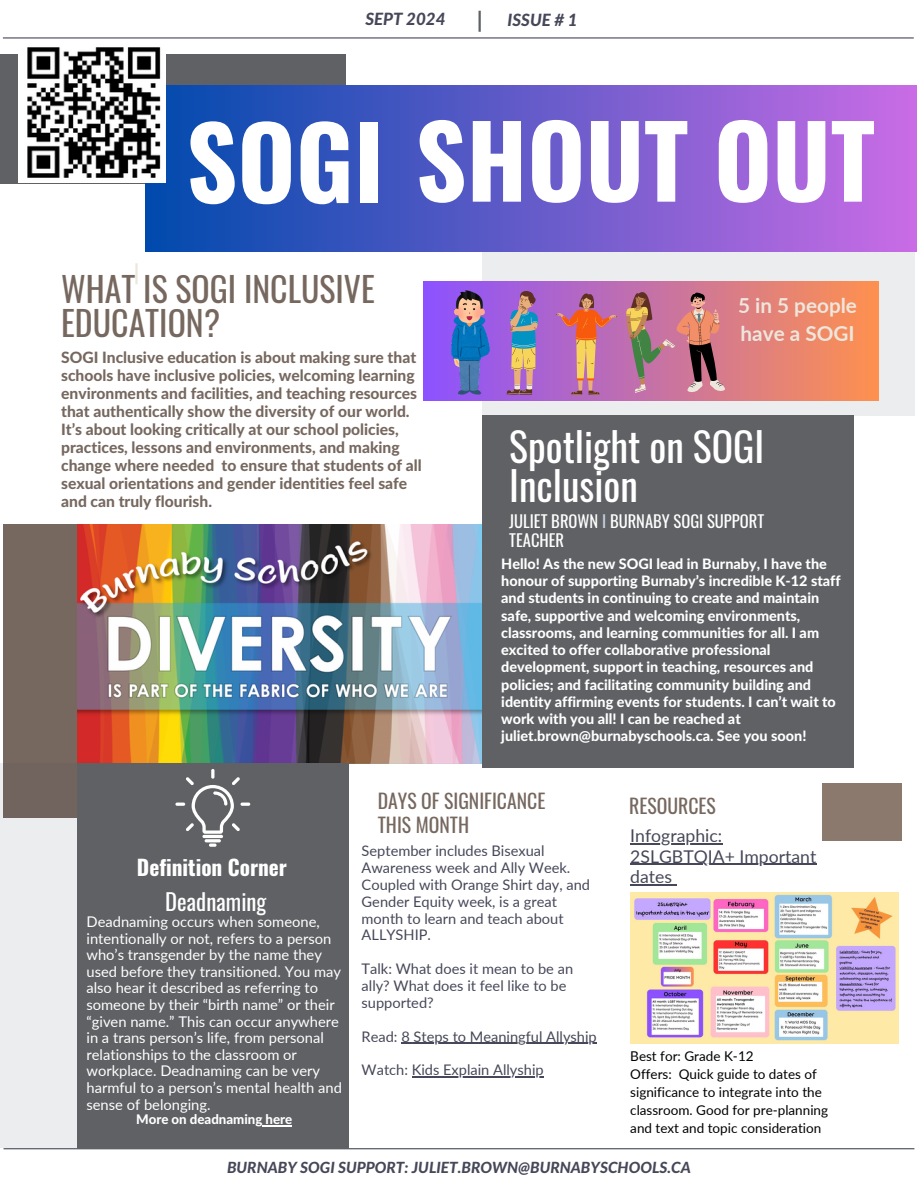
<style>
.page{position:relative;width:918px;height:1188px;background:#fff}
.page>*{position:absolute;margin:0;border:0;box-sizing:border-box;transform-origin:0 0}
.t1{font:700 99.6px "Oswald";color:#fff}
.t2{font:39.75px/39.3px "Oswald";color:#fff}
.t3{font:33.9px/33.9px "Oswald";color:#76685f}
.t4{font:22.65px "Oswald";color:#fff}
.t5{font:700 21.3px "Oswald";color:#fff}
.t6{font:700 20.7px/28.2px "Lato";color:#ede6dd}
.t7{font:19.8px/23.2px "Oswald";color:#76685f}
.t8{font:17.55px/20.2px "Lato";color:#464859}
.t9{font:italic 800 16.95px "Lato";color:#464859}
.t10{font:16.5px/19.2px "Oswald";color:#fff}
.t11{font:800 15.6px/18px "Lato Latin";color:#76685f}
.t12{font:italic 800 15.45px "Lato";color:#464859}
.t13{font:14.7px/16.6px "Lato";color:#fff}
.t14{font:14.55px/16.8px "Lato";color:#464859}
.t15{font:800 14.4px/17.2px "Lato Latin";color:#fff}
.t16{font:13.5px/18px "Lato";color:#000}
.t17{font:800 13.2px "Lato Latin";color:#fff}
.s1{color:#c8d0e3}
</style>
<div class="page">
<div style="left:3px;top:525px;width:142px;height:293px;background:#76685f"></div>
<div style="left:482px;top:251px;width:432px;height:165px;background:#ecedee"></div>
<hr style="left:135px;top:263px;width:3px;height:21px;background:#ede6dd">
<hr style="left:479px;top:11px;width:2px;height:21px;background:#5f6164">
<div style="left:482px;top:415px;width:371px;height:353px;background:#5f6164"></div>
<svg style="left:0;top:763px;width:77px;height:385px;background:#dcdbdb"></svg>
<img style="left:77px;top:525px;width:405px;height:238px">
<div style="left:822px;top:783px;width:79px;height:58px;background:#8b796d"></div>
<hr style="left:4px;top:1148px;width:910px;height:1px;background:#464859">
<hr style="left:3px;top:37px;width:911px;height:2px;background:#464859">
<div style="left:77px;top:763px;width:272px;height:386px;background:#5f6164"></div>
<svg style="left:175px;top:769px;width:75px;height:78px"></svg>
<div style="left:424px;top:281px;width:454px;height:119px;background:linear-gradient(to right,#8c52ff,#fe904f)"></div>
<img style="left:451px;top:290px;width:39px;height:105px">
<svg style="left:507px;top:290px;width:31px;height:105px;background:#9988a3"></svg>
<svg style="left:555px;top:293px;width:63px;height:102px;background:#c37297"></svg>
<svg style="left:626px;top:292px;width:101px;height:101px;background:#b47580"></svg>
<div style="left:0;top:54px;width:345px;height:129px;background:#5f6164"></div>
<div style="left:145px;top:86px;width:772px;height:165px;background:linear-gradient(to right,#014bad,#c96be5)"></div>
<img style="left:630px;top:893px;width:268px;height:151px">
<img style="left:19px;top:47px;width:146px;height:136px">
<hr style="left:262px;top:1125px;width:30px;height:1px;background:#fff">
<hr style="left:401px;top:1043px;width:196px;height:1px;background:#464859">
<hr style="left:412px;top:1077px;width:132px;height:1px;background:#464859">
<hr style="left:630px;top:844px;width:92px;height:1px;background:#464859">
<hr style="left:630px;top:864px;width:186px;height:1px;background:#464859">
<hr style="left:630px;top:884px;width:42px;height:1px;background:#464859">
<h4 class="t9" style="left:365px;top:11px;width:82px">SEPT 2024</h4>
<h4 class="t9" style="left:508px;top:12px;width:72px">ISSUE # 1</h4>
<h1 class="t1" style="left:186px;top:83px;width:690px">SOGI SHOUT OUT</h1>
<p class="t3" style="left:61px;top:271px;width:315px">WHAT IS SOGI INCLUSIVE<br>EDUCATION?</p>
<h5 class="t11" style="left:61px;top:349px;width:362px">SOGI Inclusive education is about making sure that schools have inclusive policies, welcoming learning environments and facilities, and teaching resources that authentically show the diversity of our world.<br>It’s about looking critically at our school policies, practices, lessons and environments, and making change where needed to ensure that students of all sexual orientations and gender identities feel safe and can truly flourish.</h5>
<p class="t6" style="left:738px;top:291px;width:120px">5 in 5 people have a SOGI</p>
<p class="t2" style="left:509px;top:425px;width:256px">Spotlight on SOGI<br>Inclusion</p>
<p class="t10" style="left:509px;top:511px;width:256px">JULIET BROWN <span class="s1">I</span> BURNABY SOGI SUPPORT<br>TEACHER</p>
<h2 class="t15" style="left:501px;top:556px;width:341px">Hello! As the new SOGI lead in Burnaby, I have the honour of supporting Burnaby’s incredible K-12 staff and students in continuing to create and maintain safe, supportive and welcoming environments, classrooms, and learning communities for all. I am excited to offer collaborative professional development, support in teaching, resources and policies; and facilitating community building and identity affirming events for students. I can’t wait to work with you all! I can be reached at juliet.brown@burnabyschools.ca. See you soon!</h2>
<p class="t5" style="left:137px;top:851px;width:152px">Definition Corner</p>
<p class="t4" style="left:165px;top:884px;width:103px">Deadnaming</p>
<p class="t13" style="left:86px;top:913px;width:257px">Deadnaming occurs when someone, intentionally or not, refers to a person who’s transgender by the name they used before they transitioned. You may also hear it described as referring to someone by their “birth name” or their “given name.” This can occur anywhere in a trans person’s life, from personal relationships to the classroom or workplace. Deadnaming can be very harmful to a person’s mental health and sense of belonging.</p>
<p class="t17" style="left:136px;top:1113px;width:158px">More on deadnaming here</p>
<p class="t7" style="left:378px;top:789px;width:169px">DAYS OF SIGNIFICANCE<br>THIS MONTH</p>
<p class="t14" style="left:362px;top:842px;width:230px">September includes Bisexual<br>Awareness week and Ally Week.<br>Coupled with Orange Shirt day, and<br>Gender Equity week, is a great month to learn and teach about<br>ALLYSHIP.</p>
<p class="t14" style="left:362px;top:960px;width:213px">Talk: What does it mean to be an ally? What does it feel like to be supported?</p>
<h5 class="t14" style="left:362px;top:1028px;width:237px">Read: 8 Steps to Meaningful Allyship</h5>
<p class="t14" style="left:362px;top:1061px;width:184px">Watch: Kids Explain Allyship</p>
<p class="t7" style="left:629px;top:793px;width:88px">RESOURCES</p>
<p class="t8" style="left:630px;top:825px;width:93px">Infographic:</p>
<p class="t8" style="left:630px;top:846px;width:188px">2SLGBTQIA+ Important dates</p>
<p class="t16" style="left:630px;top:1047px;width:125px">Best for: Grade K-12</p>
<p class="t16" style="left:630px;top:1065px;width:199px">Offers: Quick guide to dates of significance to integrate into the classroom. Good for pre-planning and text and topic consideration</p>
<p class="t12" style="left:227px;top:1161px;width:465px">BURNABY SOGI SUPPORT: JULIET.BROWN@BURNABYSCHOOLS.CA</p>
</div>
